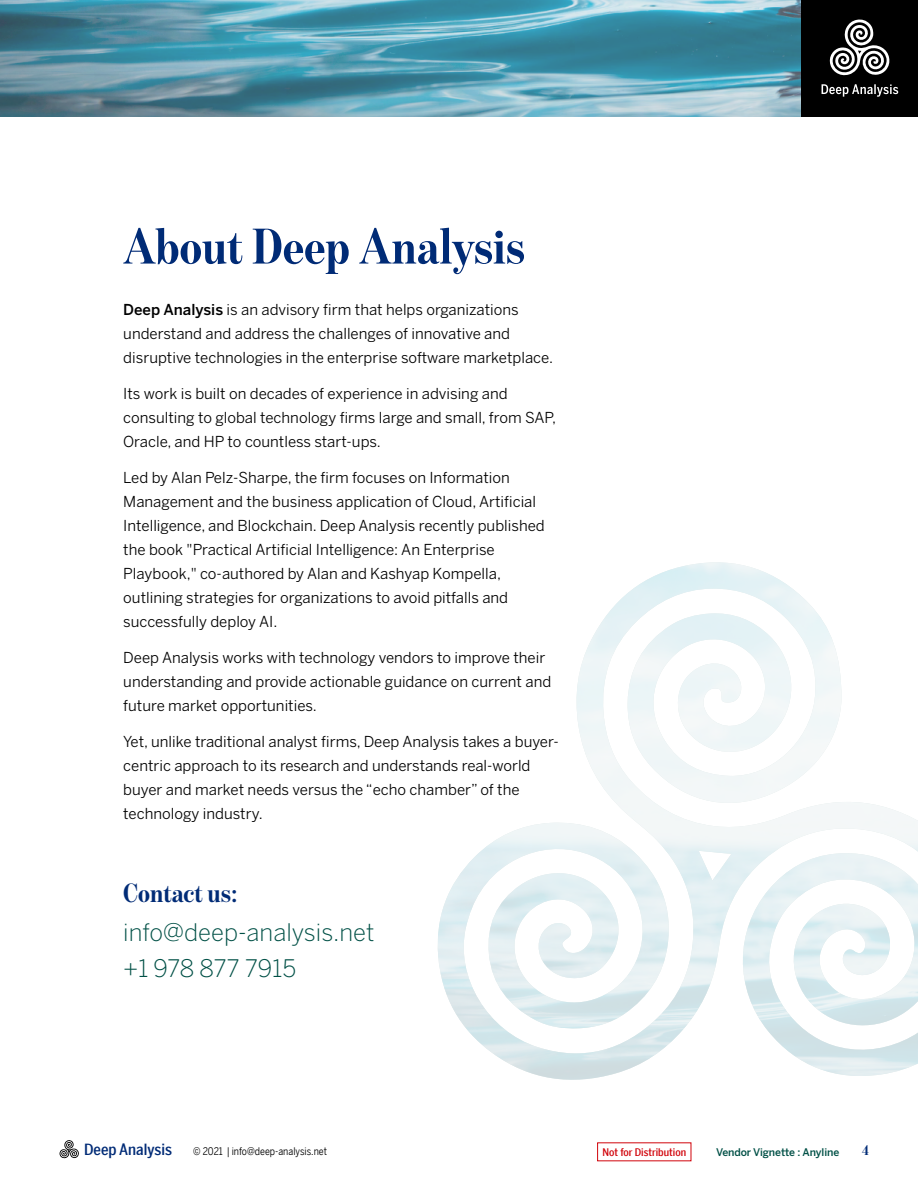
<style>
.page{position:relative;width:918px;height:1188px;background:#fff}
.page>*{position:absolute;margin:0;border:0;box-sizing:border-box;transform-origin:0 0}
.t1{font:700 51px "Benton Mod Disp Cond";color:#002b76}
.t2{font:700 27px "Benton Mod Disp Cond";color:#002b76}
.t3{font:300 24px/36px "Benton Sans";color:#005046}
.t4{font:500 15.45px "Benton Sans Condensed";color:#002b76}
.t5{font:15px/24px "Benton Sans";color:#000}
.t6{font:700 15px "Benton Mod Disp Cond";color:#002b76}
.t7{font:10.5px "Benton Sans Condensed";color:#000}
.t8{font:500 10.5px "Benton Sans";letter-spacing:-.01em;color:#005046}
.t9{font:500 10.5px "Benton Sans Condensed";color:#d1050c}
.s1{font-weight:500}
</style>
<div class="page">
<svg style="left:59px;top:1140px;width:20px;height:18px"></svg>
<img style="left:437px;top:562px;width:481px;height:518px">
<img style="left:0;top:0;width:802px;height:116px">
<div style="left:802px;top:0;width:116px;height:116px;background:#000"></div>
<svg style="left:830px;top:19px;width:60px;height:57px"></svg>
<svg style="left:822px;top:84px;width:76px;height:13px"></svg>
<h1 class="t1" style="left:123px;top:218px;width:403px">About Deep Analysis</h1>
<p class="t5" style="left:123px;top:297px;width:431px"><span class="s1">Deep Analysis</span> is an advisory firm that helps organizations understand and address the challenges of innovative and disruptive technologies in the enterprise software marketplace.</p>
<p class="t5" style="left:123px;top:381px;width:434px">Its work is built on decades of experience in advising and consulting to global technology firms large and small, from SAP,<br>Oracle, and HP to countless start-ups.</p>
<p class="t5" style="left:123px;top:465px;width:423px">Led by Alan Pelz-Sharpe, the firm focuses on Information Management and the business application of Cloud, Artificial Intelligence, and Blockchain. Deep Analysis recently published the book "Practical Artificial Intelligence: An Enterprise Playbook," co-authored by Alan and Kashyap Kompella, outlining strategies for organizations to avoid pitfalls and successfully deploy AI.</p>
<p class="t5" style="left:123px;top:645px;width:429px">Deep Analysis works with technology vendors to improve their understanding and provide actionable guidance on current and future market opportunities.</p>
<p class="t5" style="left:123px;top:729px;width:437px">Yet, unlike traditional analyst firms, Deep Analysis takes a buyer&shy;centric approach to its research and understands real-world buyer and market needs versus the “echo chamber” of the technology industry.</p>
<h2 class="t2" style="left:123px;top:878px;width:116px">Contact us:</h2>
<h3 class="t3" style="left:123px;top:914px;width:253px">info@deep-analysis.net +1 978 877 7915</h3>
<p class="t4" style="left:84px;top:1138px;width:89px">Deep Analysis</p>
<p class="t7" style="left:193px;top:1144px;width:135px">© 2021 | info@deep-analysis.net</p>
<p class="t9" style="left:602px;top:1145px;width:85px">Not for Distribution</p>
<p class="t8" style="left:716px;top:1146px;width:125px">Vendor Vignette : Anyline</p>
<p class="t6" style="left:862px;top:1142px;width:8px">4</p>
</div>
